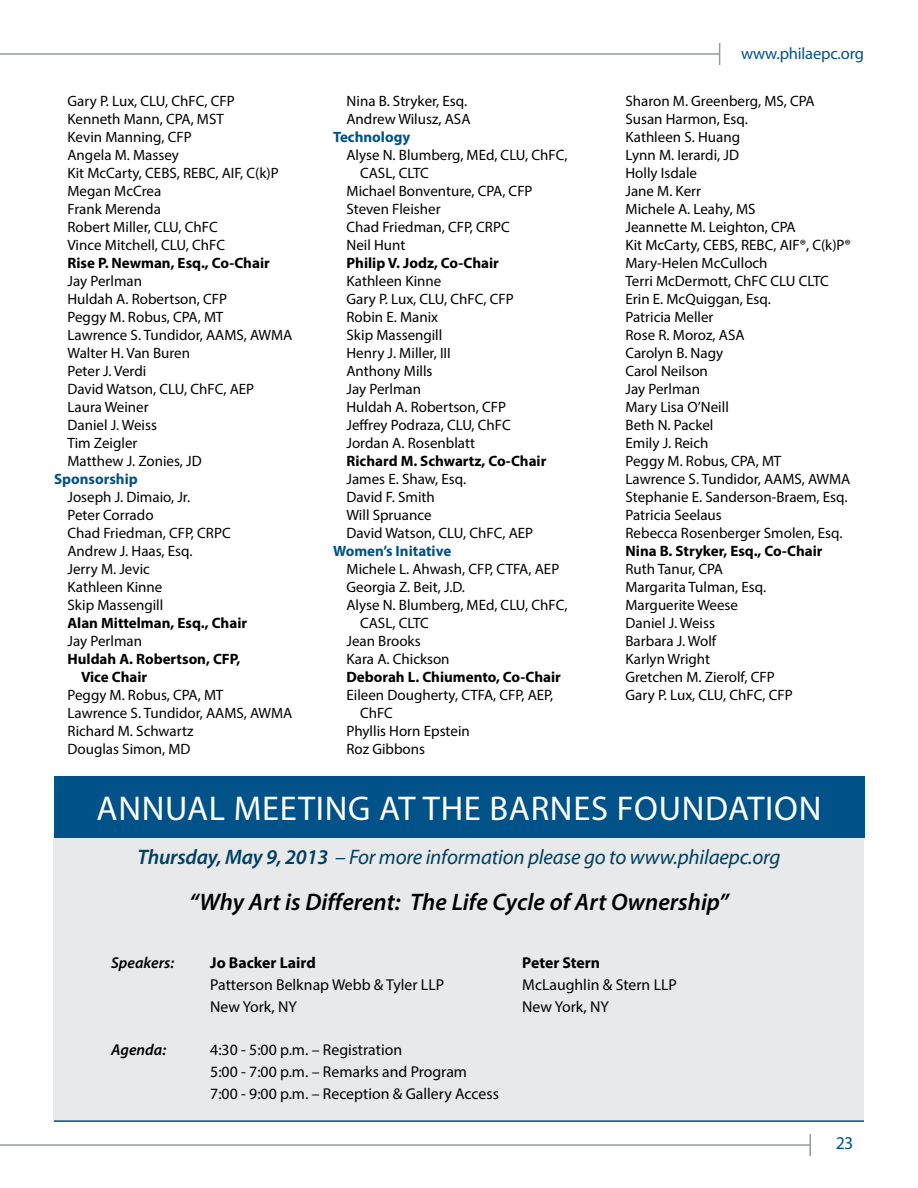
<style>
.page{position:relative;width:918px;height:1188px;background:#fff}
.page>*{position:absolute;margin:0;border:0;box-sizing:border-box;transform-origin:0 0}
.t1{font:34.5px "Myriad Pro";letter-spacing:.02em;color:#fff}
.t2{font:italic 600 24px "Myriad Pro";color:#000}
.t3{font:italic 21px "Myriad Pro";letter-spacing:-.01em;color:#003f5f}
.t4{font:18px "Myriad";color:#005288}
.t5{font:16.5px "Myriad";letter-spacing:-.01em;color:#005288}
.t6{font:15.75px/21.8px "Myriad Pro";color:#000}
.t7{font:700 15.75px "Myriad Pro";color:#000}
.t8{font:italic 600 15.75px "Myriad Pro";color:#000}
.t9{font:15px/18px "Myriad Pro";color:#000}
.t10{font:700 15px/18px "Myriad Pro";color:#000}
.t11{font:700 15px "Myriad Pro";color:#005288}
.s1{font-weight:600}
</style>
<div class="page">
<div style="left:54px;top:837px;width:810px;height:284px;background:#e7e9ea"></div>
<div style="left:54px;top:777px;width:810px;height:61px;background:#005288"></div>
<hr style="left:0;top:1144px;width:811px;height:2px;background:#949ca1">
<hr style="left:809px;top:1134px;width:2px;height:22px;background:#949ca1">
<hr style="left:0;top:53px;width:720px;height:2px;background:#949ca1">
<svg style="left:719px;top:43px;width:1px;height:22px"></svg>
<hr style="left:54px;top:1120px;width:810px;height:2px;background:#005288">
<p class="t9" style="left:68px;top:91px;width:213px">Gary P. Lux, CLU, ChFC, CFP<br>Kenneth Mann, CPA, MST<br>Kevin Manning, CFP<br>Angela M. Massey<br>Kit McCarty, CEBS, REBC, AIF, C(k)P<br>Megan McCrea<br>Frank Merenda<br>Robert Miller, CLU, ChFC<br>Vince Mitchell, CLU, ChFC</p>
<p class="t10" style="left:68px;top:253px;width:204px">Rise P. Newman, Esq., Co-Chair</p>
<p class="t9" style="left:68px;top:271px;width:226px">Jay Perlman<br>Huldah A. Robertson, CFP<br>Peggy M. Robus, CPA, MT<br>Lawrence S. Tundidor, AAMS, AWMA<br>Walter H. Van Buren<br>Peter J. Verdi<br>David Watson, CLU, ChFC, AEP<br>Laura Weiner<br>Daniel J. Weiss<br>Tim Zeigler<br>Matthew J. Zonies, JD</p>
<p class="t11" style="left:54px;top:469px;width:85px">Sponsorship</p>
<p class="t9" style="left:68px;top:487px;width:165px">Joseph J. Dimaio, Jr.<br>Peter Corrado<br>Chad Friedman, CFP, CRPC<br>Andrew J. Haas, Esq.<br>Jerry M. Jevic<br>Kathleen Kinne<br>Skip Massengill</p>
<p class="t10" style="left:68px;top:613px;width:181px">Alan Mittelman, Esq., Chair</p>
<p class="t9" style="left:68px;top:631px;width:76px">Jay Perlman</p>
<p class="t10" style="left:81px;top:649px;width:161px;text-indent:-14px">Huldah A. Robertson, CFP,<br>Vice Chair</p>
<p class="t9" style="left:68px;top:685px;width:226px">Peggy M. Robus, CPA, MT<br>Lawrence S. Tundidor, AAMS, AWMA<br>Richard M. Schwartz<br>Douglas Simon, MD</p>
<p class="t9" style="left:346px;top:91px;width:126px">Nina B. Stryker, Esq.<br>Andrew Wilusz, ASA</p>
<p class="t11" style="left:333px;top:127px;width:79px">Technology</p>
<p class="t9" style="left:346px;top:145px;width:223px">Alyse N. Blumberg, MEd, CLU, ChFC,</p>
<p class="t9" style="left:360px;top:163px;width:70px">CASL, CLTC</p>
<p class="t9" style="left:346px;top:181px;width:188px">Michael Bonventure, CPA, CFP</p>
<p class="t9" style="left:346px;top:199px;width:96px">Steven Fleisher</p>
<p class="t9" style="left:346px;top:217px;width:165px">Chad Friedman, CFP, CRPC</p>
<p class="t9" style="left:346px;top:235px;width:60px">Neil Hunt</p>
<p class="t10" style="left:346px;top:253px;width:154px">Philip V. Jodz, Co-Chair</p>
<p class="t9" style="left:346px;top:271px;width:169px">Kathleen Kinne<br>Gary P. Lux, CLU, ChFC, CFP<br>Robin E. Manix<br>Skip Massengill<br>Henry J. Miller, III<br>Anthony Mills<br>Jay Perlman<br>Huldah A. Robertson, CFP<br>Jeffrey Podraza, CLU, ChFC<br>Jordan A. Rosenblatt</p>
<p class="t10" style="left:346px;top:451px;width:201px">Richard M. Schwartz, Co-Chair</p>
<p class="t9" style="left:346px;top:469px;width:188px">James E. Shaw, Esq.<br>David F. Smith<br>Will Spruance<br>David Watson, CLU, ChFC, AEP</p>
<p class="t11" style="left:333px;top:541px;width:120px">Women’s Initative</p>
<p class="t9" style="left:346px;top:559px;width:214px">Michele L. Ahwash, CFP, CTFA, AEP</p>
<p class="t9" style="left:346px;top:577px;width:120px">Georgia Z. Beit, J.D.</p>
<p class="t9" style="left:346px;top:595px;width:223px">Alyse N. Blumberg, MEd, CLU, ChFC,</p>
<p class="t9" style="left:360px;top:613px;width:70px">CASL, CLTC</p>
<p class="t9" style="left:346px;top:631px;width:76px">Jean Brooks</p>
<p class="t9" style="left:346px;top:649px;width:105px">Kara A. Chickson</p>
<p class="t10" style="left:346px;top:667px;width:216px">Deborah L. Chiumento, Co-Chair</p>
<p class="t9" style="left:346px;top:685px;width:208px">Eileen Dougherty, CTFA, CFP, AEP,</p>
<p class="t9" style="left:360px;top:703px;width:35px">ChFC</p>
<p class="t9" style="left:346px;top:721px;width:125px">Phyllis Horn Epstein</p>
<p class="t9" style="left:346px;top:739px;width:80px">Roz Gibbons</p>
<p class="t5" style="left:741px;top:46px;width:124px">www.philaepc.org</p>
<p class="t9" style="left:626px;top:91px;width:227px">Sharon M. Greenberg, MS, CPA<br>Susan Harmon, Esq.<br>Kathleen S. Huang<br>Lynn M. Ierardi, JD<br>Holly Isdale<br>Jane M. Kerr<br>Michele A. Leahy, MS<br>Jeannette M. Leighton, CPA<br>Kit McCarty, CEBS, REBC, AIF®, C(k)P®<br>Mary-Helen McCulloch<br>Terri McDermott, ChFC CLU CLTC<br>Erin E. McQuiggan, Esq.<br>Patricia Meller<br>Rose R. Moroz, ASA<br>Carolyn B. Nagy<br>Carol Neilson<br>Jay Perlman<br>Mary Lisa O’Neill<br>Beth N. Packel<br>Emily J. Reich<br>Peggy M. Robus, CPA, MT<br>Lawrence S. Tundidor, AAMS, AWMA<br>Stephanie E. Sanderson-Braem, Esq.<br>Patricia Seelaus<br>Rebecca Rosenberger Smolen, Esq.</p>
<p class="t10" style="left:626px;top:541px;width:199px">Nina B. Stryker, Esq., Co-Chair</p>
<p class="t9" style="left:626px;top:559px;width:169px">Ruth Tanur, CPA<br>Margarita Tulman, Esq.<br>Marguerite Weese<br>Daniel J. Weiss<br>Barbara J. Wolf<br>Karlyn Wright<br>Gretchen M. Zierolf, CFP<br>Gary P. Lux, CLU, ChFC, CFP</p>
<h1 class="t1" style="left:97px;top:788px;width:726px">ANNUAL MEETING AT THE BARNES FOUNDATION</h1>
<h3 class="t3" style="left:138px;top:844px;width:644px"><span class="s1">Thursday, May 9, 2013</span> – For more information please go to www.philaepc.org</h3>
<h2 class="t2" style="left:189px;top:887px;width:541px">“Why Art is Different: The Life Cycle of Art Ownership”</h2>
<p class="t8" style="left:111px;top:953px;width:64px">Speakers:</p>
<p class="t7" style="left:210px;top:953px;width:107px">Jo Backer Laird</p>
<p class="t7" style="left:522px;top:953px;width:79px">Peter Stern</p>
<p class="t6" style="left:210px;top:974px;width:235px">Patterson Belknap Webb &amp; Tyler LLP</p>
<p class="t6" style="left:522px;top:974px;width:156px">McLaughlin &amp; Stern LLP</p>
<p class="t6" style="left:210px;top:995px;width:88px">New York, NY</p>
<p class="t6" style="left:522px;top:995px;width:88px">New York, NY</p>
<p class="t8" style="left:111px;top:1040px;width:56px">Agenda:</p>
<p class="t6" style="left:210px;top:1039px;width:290px">4:30 - 5:00 p.m. – Registration<br>5:00 - 7:00 p.m. – Remarks and Program<br>7:00 - 9:00 p.m. – Reception &amp; Gallery Access</p>
<p class="t4" style="left:836px;top:1134px;width:19px">23</p>
</div>
